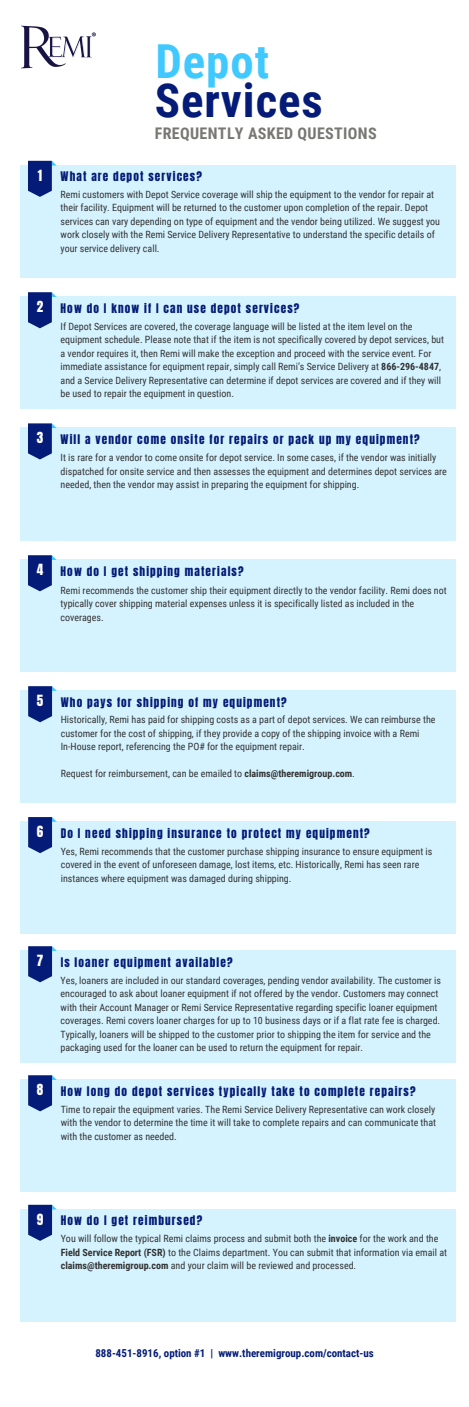
<style>
.page{position:relative;width:469px;height:1407px;background:#fff}
.page>*{position:absolute;margin:0;border:0;box-sizing:border-box;transform-origin:0 0}
.t1{font:700 46.88px "Roboto Condensed";letter-spacing:.02em;color:#041c77}
.t2{font:700 46.88px "Roboto Condensed";letter-spacing:.02em;color:#40c9ff}
.t3{font:700 16px "Roboto Condensed";letter-spacing:.02em;color:#787774}
.t4{font:13.12px "Anton";color:#fff}
.t5{font:11.25px "Anton";letter-spacing:.1em;color:#041c77}
.t6{font:700 10.94px "Roboto Condensed";color:#041c77}
.t7{font:10px/13.5px "Roboto Condensed";color:#333}
.s1{font-weight:700}
</style>
<div class="page">
<div style="left:20px;top:165px;width:435px;height:112px;background:#d5f3ff"></div>
<svg style="left:28px;top:161px;width:29px;height:36px"></svg>
<img style="left:21px;top:25px;width:75px;height:44px">
<div style="left:20px;top:297px;width:435px;height:112px;background:#d5f3ff"></div>
<svg style="left:28px;top:292px;width:29px;height:36px"></svg>
<div style="left:20px;top:428px;width:435px;height:112px;background:#d5f3ff"></div>
<svg style="left:28px;top:423px;width:29px;height:36px"></svg>
<div style="left:20px;top:559px;width:435px;height:113px;background:#d5f3ff"></div>
<svg style="left:28px;top:555px;width:29px;height:36px"></svg>
<div style="left:20px;top:690px;width:435px;height:112px;background:#d5f3ff"></div>
<svg style="left:28px;top:686px;width:29px;height:36px"></svg>
<div style="left:20px;top:821px;width:435px;height:112px;background:#d5f3ff"></div>
<svg style="left:28px;top:817px;width:29px;height:36px"></svg>
<div style="left:20px;top:950px;width:435px;height:112px;background:#d5f3ff"></div>
<svg style="left:28px;top:946px;width:29px;height:36px"></svg>
<div style="left:20px;top:1079px;width:435px;height:112px;background:#d5f3ff"></div>
<svg style="left:28px;top:1075px;width:29px;height:36px"></svg>
<div style="left:20px;top:1209px;width:435px;height:112px;background:#d5f3ff"></div>
<svg style="left:28px;top:1204px;width:29px;height:36px"></svg>
<h3 class="t4" style="left:38px;top:166px;width:6px">1</h3>
<h1 class="t2" style="left:155px;top:35px;width:115px">Depot</h1>
<h1 class="t1" style="left:155px;top:74px;width:169px">Services</h1>
<h2 class="t3" style="left:155px;top:124px;width:223px">FREQUENTLY ASKED QUESTIONS</h2>
<p class="t5" style="left:61px;top:168px;width:143px">What are depot services?</p>
<p class="t7" style="left:61px;top:188px;width:381px">Remi customers with Depot Service coverage will ship the equipment to the vendor for repair at their facility. Equipment will be returned to the customer upon completion of the repair. Depot services can vary depending on type of equipment and the vendor being utilized. We suggest you work closely with the Remi Service Delivery Representative to understand the specific details of your service delivery call.</p>
<h3 class="t4" style="left:37px;top:297px;width:8px">2</h3>
<h3 class="t4" style="left:37px;top:428px;width:8px">3</h3>
<p class="t5" style="left:61px;top:300px;width:240px">How do I know if I can use depot services?</p>
<p class="t7" style="left:61px;top:320px;width:385px">If Depot Services are covered, the coverage language will be listed at the item level on the equipment schedule. Please note that if the item is not specifically covered by depot services, but a vendor requires it, then Remi will make the exception and proceed with the service event. For immediate assistance for equipment repair, simply call Remi’s Service Delivery at <span class="s1">866-296-4847</span>, and a Service Delivery Representative can determine if depot services are covered and if they will be used to repair the equipment in question.</p>
<p class="t5" style="left:61px;top:431px;width:361px">Will a vendor come onsite for repairs or pack up my equipment?</p>
<p class="t7" style="left:61px;top:451px;width:388px">It is rare for a vendor to come onsite for depot service. In some cases, if the vendor was initially dispatched for onsite service and then assesses the equipment and determines depot services are needed, then the vendor may assist in preparing the equipment for shipping.</p>
<h3 class="t4" style="left:37px;top:560px;width:8px">4</h3>
<p class="t5" style="left:61px;top:563px;width:184px">How do I get shipping materials?</p>
<p class="t7" style="left:61px;top:583px;width:388px">Remi recommends the customer ship their equipment directly to the vendor facility. Remi does not typically cover shipping material expenses unless it is specifically listed as included in the coverages.</p>
<h3 class="t4" style="left:37px;top:691px;width:8px">5</h3>
<p class="t5" style="left:61px;top:694px;width:227px">Who pays for shipping of my equipment?</p>
<p class="t7" style="left:61px;top:713px;width:376px">Historically, Remi has paid for shipping costs as a part of depot services. We can reimburse the customer for the cost of shipping, if they provide a copy of the shipping invoice with a Remi<br>In-House report, referencing the PO# for the equipment repair.</p>
<p class="t7" style="left:61px;top:767px;width:296px">Request for reimbursement, can be emailed to <span class="s1">claims@theremigroup.com</span>.</p>
<h3 class="t4" style="left:37px;top:822px;width:8px">6</h3>
<p class="t5" style="left:61px;top:824px;width:310px">Do I need shipping insurance to protect my equipment?</p>
<p class="t7" style="left:61px;top:844px;width:373px">Yes, Remi recommends that the customer purchase shipping insurance to ensure equipment is covered in the event of unforeseen damage, lost items, etc. Historically, Remi has seen rare instances where equipment was damaged during shipping.</p>
<h3 class="t4" style="left:37px;top:951px;width:8px">7</h3>
<h3 class="t4" style="left:37px;top:1080px;width:8px">8</h3>
<p class="t5" style="left:61px;top:953px;width:173px">Is loaner equipment available?</p>
<p class="t7" style="left:61px;top:973px;width:382px">Yes, loaners are included in our standard coverages, pending vendor availability. The customer is encouraged to ask about loaner equipment if not offered by the vendor. Customers may connect with their Account Manager or Remi Service Representative regarding specific loaner equipment coverages. Remi covers loaner charges for up to 10 business days or if a flat rate fee is charged.<br>Typically, loaners will be shipped to the customer prior to shipping the item for service and the packaging used for the loaner can be used to return the equipment for repair.</p>
<p class="t5" style="left:61px;top:1082px;width:356px">How long do depot services typically take to complete repairs?</p>
<p class="t7" style="left:61px;top:1102px;width:377px;text-align:justify">Time to repair the equipment varies. The Remi Service Delivery Representative can work closely with the vendor to determine the time it will take to complete repairs and can communicate that with the customer as needed.</p>
<h3 class="t4" style="left:37px;top:1209px;width:8px">9</h3>
<p class="t5" style="left:61px;top:1212px;width:143px">How do I get reimbursed?</p>
<p class="t7" style="left:61px;top:1232px;width:388px">You will follow the typical Remi claims process and submit both the <span class="s1">invoice</span> for the work and the<br><span class="s1">Field Service Report (FSR)</span> to the Claims department. You can submit that information via email at <span class="s1">claims@theremigroup.com</span> and your claim will be reviewed and processed.</p>
<p class="t6" style="left:95px;top:1347px;width:280px">888-451-8916, option #1 | www.theremigroup.com/contact-us</p>
</div>
